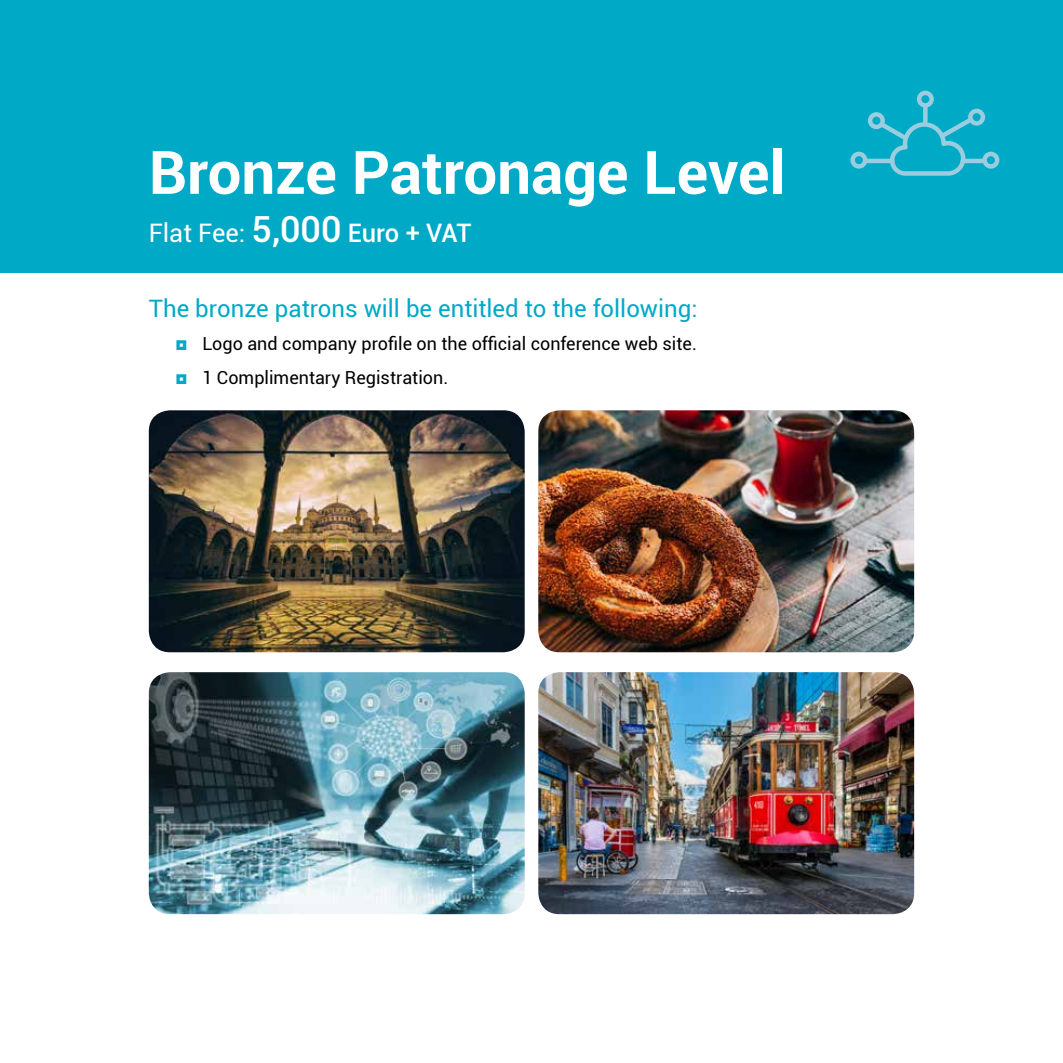
<style>
.page{position:relative;width:1063px;height:1063px;background:#fff}
.page>*{position:absolute;margin:0;border:0;box-sizing:border-box;transform-origin:0 0}
.t1{font:700 60px "Roboto";color:#fff}
.t2{font:25.5px "Roboto";color:#fff}
.t3{font:24px "Roboto";color:#00a9c6}
.t4{font:18px/33.6px "Roboto";color:#000}
.s1{font-weight:500;font-size:36px}
.s2{font-weight:500}
</style>
<div class="page">
<div style="left:0;top:0;width:1063px;height:272px;background:#00a9c6"></div>
<img style="left:149px;top:410px;width:376px;height:242px">
<img style="left:149px;top:672px;width:376px;height:242px">
<img style="left:538px;top:410px;width:376px;height:242px">
<img style="left:538px;top:672px;width:376px;height:242px">
<svg style="left:850px;top:91px;width:149px;height:85px"></svg>
<h1 class="t1" style="left:149px;top:130px;width:638px">Bronze Patronage Level</h1>
<h2 class="t2" style="left:149px;top:215px;width:324px">Flat Fee: <span class="s1">5,000</span> <span class="s2">Euro + VAT</span></h2>
<h3 class="t3" style="left:149px;top:291px;width:550px">The bronze patrons will be entitled to the following:</h3>
<p class="t4" style="left:202px;top:326px;width:496px">Logo and company profile on the official conference web site.<br>1 Complimentary Registration.</p>
</div>
